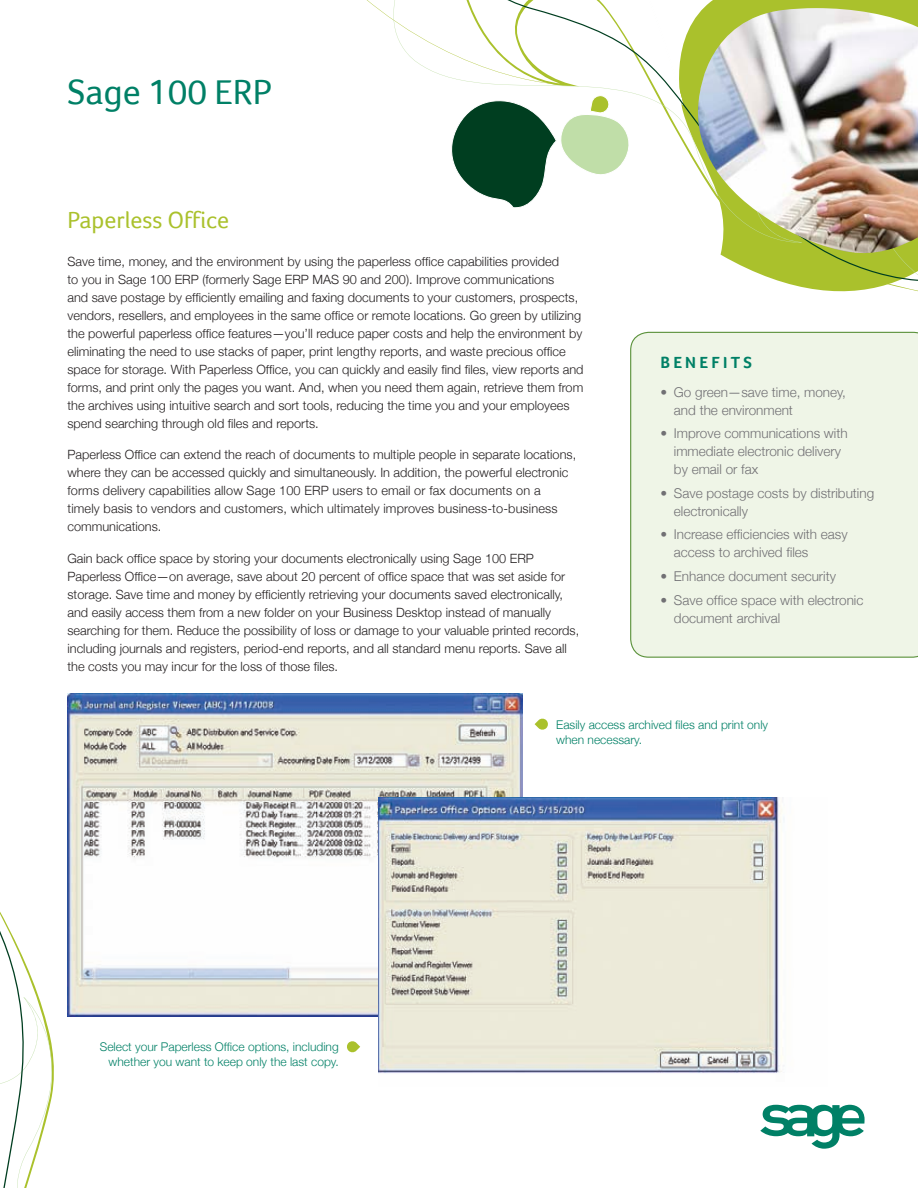
<style>
.page{position:relative;width:918px;height:1188px;background:#fff}
.page>*{position:absolute;margin:0;border:0;box-sizing:border-box;transform-origin:0 0}
.t1{font:36px "Foco";color:#008066}
.t2{font:24px "Foco";color:#aac12c}
.Sidebar{font:700 16.5px "Foco";letter-spacing:.2em;color:#008066}
.Benefits_Bullet_Text{font:300 13.5px/18px "Helvetica Neue";color:#717074}
.Body_Copy{font:300 12.75px/18px "Helvetica Neue";color:#231f20}
.t3{font:300 12px "Helvetica Neue";color:#008066}
</style>
<div class="page">
<div style="left:630px;top:332px;width:288px;height:326px;background:#eff5e7"></div>
<div style="left:668px;top:331px;width:250px;height:86px;background:#eff5e7"></div>
<svg style="left:779px;top:281px;width:139px;height:11px"></svg>
<svg style="left:367px;top:0;width:551px;height:281px"></svg>
<svg style="left:0;top:871px;width:107px;height:317px"></svg>
<img style="left:696px;top:8px;width:222px;height:247px">
<svg style="left:535px;top:718px;width:13px;height:12px"></svg>
<svg style="left:347px;top:1041px;width:13px;height:12px"></svg>
<img style="left:68px;top:693px;width:455px;height:323px">
<img style="left:378px;top:797px;width:406px;height:277px">
<svg style="left:760px;top:1105px;width:105px;height:44px"></svg>
<p class="t1" style="left:68px;top:71px;width:206px">Sage 100 ERP</p>
<p class="t2" style="left:68px;top:206px;width:163px">Paperless Office</p>
<p class="Body_Copy" style="left:68px;top:252px;width:518px">Save time, money, and the environment by using the paperless office capabilities provided<br>to you in Sage 100 ERP (formerly Sage ERP MAS 90 and 200). Improve communications<br>and save postage by efficiently emailing and faxing documents to your customers, prospects, vendors, resellers, and employees in the same office or remote locations. Go green by utilizing the powerful paperless office features—you’ll reduce paper costs and help the environment by eliminating the need to use stacks of paper, print lengthy reports, and waste precious office space for storage. With Paperless Office, you can quickly and easily find files, view reports and forms, and print only the pages you want. And, when you need them again, retrieve them from the archives using intuitive search and sort tools, reducing the time you and your employees spend searching through old files and reports.</p>
<p class="Body_Copy" style="left:68px;top:446px;width:510px">Paperless Office can extend the reach of documents to multiple people in separate locations, where they can be accessed quickly and simultaneously. In addition, the powerful electronic forms delivery capabilities allow Sage 100 ERP users to email or fax documents on a<br>timely basis to vendors and customers, which ultimately improves business-to-business communications.</p>
<p class="Body_Copy" style="left:68px;top:549px;width:513px">Gain back office space by storing your documents electronically using Sage 100 ERP Paperless Office—on average, save about 20 percent of office space that was set aside for storage. Save time and money by efficiently retrieving your documents saved electronically, and easily access them from a new folder on your Business Desktop instead of manually searching for them. Reduce the possibility of loss or damage to your valuable printed records, including journals and registers, period-end reports, and all standard menu reports. Save all the costs you may incur for the loss of those files.</p>
<p class="Sidebar" style="left:660px;top:353px;width:93px">BENEFITS</p>
<p class="Benefits_Bullet_Text" style="left:674px;top:383px;width:174px;text-indent:-14px">• Go green—save time, money, and the environment</p>
<p class="Benefits_Bullet_Text" style="left:674px;top:424px;width:175px;text-indent:-14px">• Improve communications with immediate electronic delivery by email or fax</p>
<p class="Benefits_Bullet_Text" style="left:674px;top:484px;width:202px;text-indent:-14px">• Save postage costs by distributing electronically</p>
<p class="Benefits_Bullet_Text" style="left:674px;top:525px;width:175px;text-indent:-14px">• Increase efficiencies with easy access to archived files</p>
<p class="Benefits_Bullet_Text" style="left:660px;top:566px;width:177px">• Enhance document security</p>
<p class="Benefits_Bullet_Text" style="left:674px;top:591px;width:191px;text-indent:-14px">• Save office space with electronic document archival</p>
<p class="t3" style="left:100px;top:1039px;width:240px">Select your Paperless Office options, including</p>
<p class="t3" style="left:109px;top:1054px;width:232px">whether you want to keep only the last copy.</p>
<p class="t3" style="left:556px;top:717px;width:213px">Easily access archived files and print only</p>
<p class="t3" style="left:556px;top:732px;width:87px">when necessary.</p>
</div>
